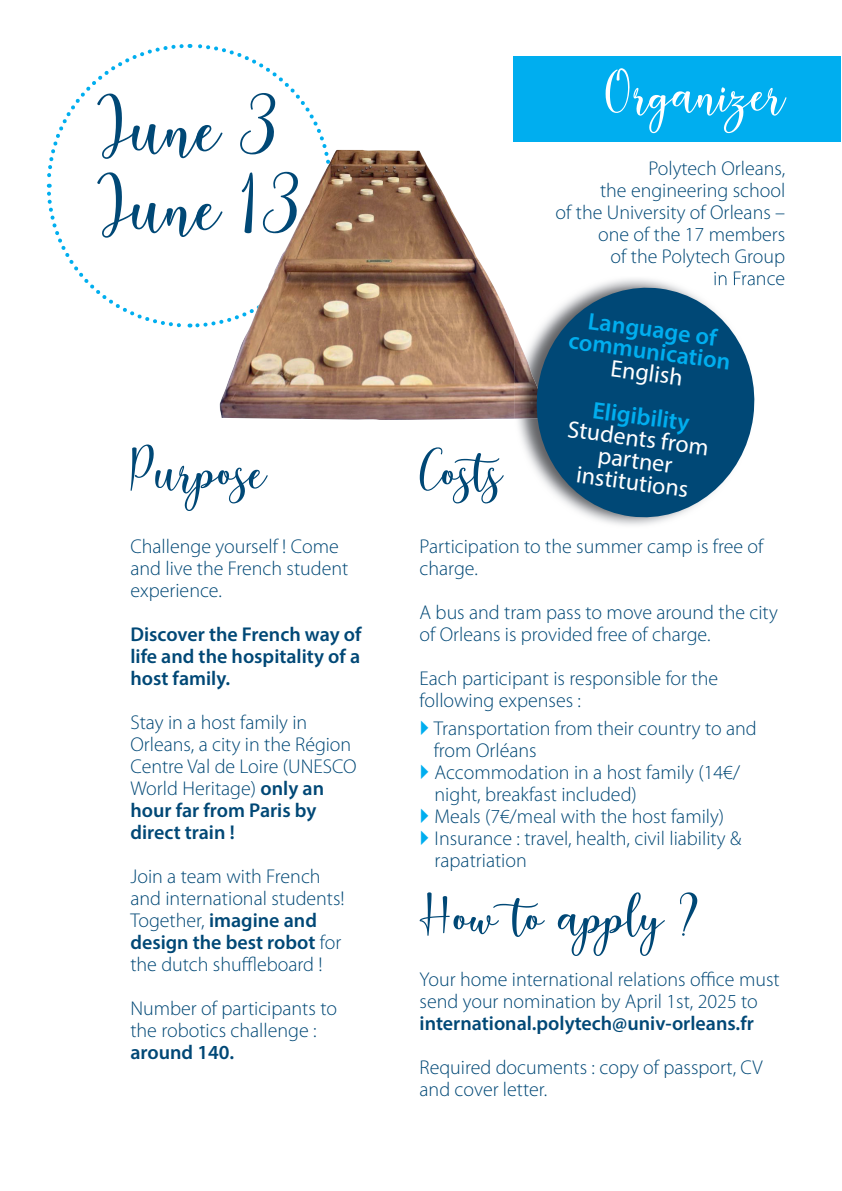
<style>
.page{position:relative;width:842px;height:1191px;background:#fff}
.page>*{position:absolute;margin:0;border:0;box-sizing:border-box;transform-origin:0 0}
.t1{font:84px/78.8px "magnum";color:#004876}
.t2{font:60px "magnum";color:#004876}
.t3{font:60px "magnum";color:#fff}
.t4{font:24px/22px "Myriad Pro";color:#fff;text-align:center}
.t5{font:600 24px/22.2px "Myriad Pro";color:#00aeef;text-align:center}
.t6{font:300 20px/22px "Myriad Pro";color:#004876}
.t7{font:600 20px/22px "Myriad Pro";color:#004876;text-align:justify}
.s1{font-weight:600}
</style>
<div class="page">
<svg style="left:46px;top:44px;width:281px;height:284px"></svg>
<div style="left:514px;top:57px;width:327px;height:85px;background:#00aeef"></div>
<img style="left:219px;top:150px;width:295px;height:270px">
<img style="left:514px;top:279px;width:142px;height:247px">
<img style="left:714px;top:276px;width:40px;height:5px">
<img style="left:514px;top:330px;width:15px;height:88px">
<svg style="left:529px;top:281px;width:226px;height:243px;fill:#004876"></svg>
<h1 class="t1" style="left:97px;top:92px;width:212px">June 3<br>June 13</h1>
<h2 class="t2" style="left:130px;top:438px;width:138px">Purpose</h2>
<p class="t6" style="left:130px;top:535px;width:219px">Challenge yourself ! Come and live the French student experience.</p>
<p class="t7" style="left:130px;top:623px;width:233px">Discover the French way of life and the hospitality of a host family.</p>
<p class="t6" style="left:130px;top:711px;width:228px">Stay in a host family in<br>Orleans, a city in the Région<br>Centre Val de Loire (UNESCO<br>World Heritage) <span class="s1">only an hour far from Paris by direct train !</span></p>
<p class="t6" style="left:130px;top:865px;width:216px">Join a team with French and international students!<br>Together, <span class="s1">imagine and design the best robot</span> for the dutch shuffleboard !</p>
<p class="t6" style="left:130px;top:997px;width:208px">Number of participants to the robotics challenge :</p>
<p class="t7" style="left:130px;top:1041px;width:105px">around 140.</p>
<h2 class="t3" style="left:605px;top:60px;width:181px">Organizer</h2>
<p class="t6" style="left:555px;top:158px;width:231px;text-align:right">Polytech Orleans,<br>the engineering school<br>of the University of Orleans – one of the 17 members<br>of the Polytech Group<br>in France</p>
<p class="t5" style="left:573px;top:307px;width:164px;rotate:7deg">Language of communication</p>
<p class="t4" style="left:612px;top:357px;width:74px;rotate:7deg">English</p>
<p class="t5" style="left:594px;top:399px;width:99px;rotate:7deg">Eligibility</p>
<p class="t4" style="left:569px;top:418px;width:144px;rotate:7deg">Students from partner institutions</p>
<h2 class="t2" style="left:420px;top:438px;width:101px">Costs</h2>
<p class="t6" style="left:420px;top:535px;width:345px">Participation to the summer camp is free of charge.</p>
<p class="t6" style="left:420px;top:601px;width:360px">A bus and tram pass to move around the city of Orleans is provided free of charge.</p>
<p class="t6" style="left:420px;top:667px;width:300px">Each participant is responsible for the following expenses :</p>
<p class="t6" style="left:434px;top:717px;width:325px">Transportation from their country to and from Orléans<br>Accommodation in a host family (14€/ night, breakfast included)<br>Meals (7€/meal with the host family)<br>Insurance : travel, health, civil liability &amp; rapatriation</p>
<h2 class="t2" style="left:420px;top:883px;width:280px">How to apply ?</h2>
<p class="t6" style="left:420px;top:968px;width:362px">Your home international relations office must send your nomination by April 1st, 2025 to</p>
<p class="t7" style="left:420px;top:1012px;width:336px">international.polytech@univ-orleans.fr</p>
<p class="t6" style="left:420px;top:1056px;width:344px">Required documents : copy of passport, CV and cover letter.</p>
</div>
